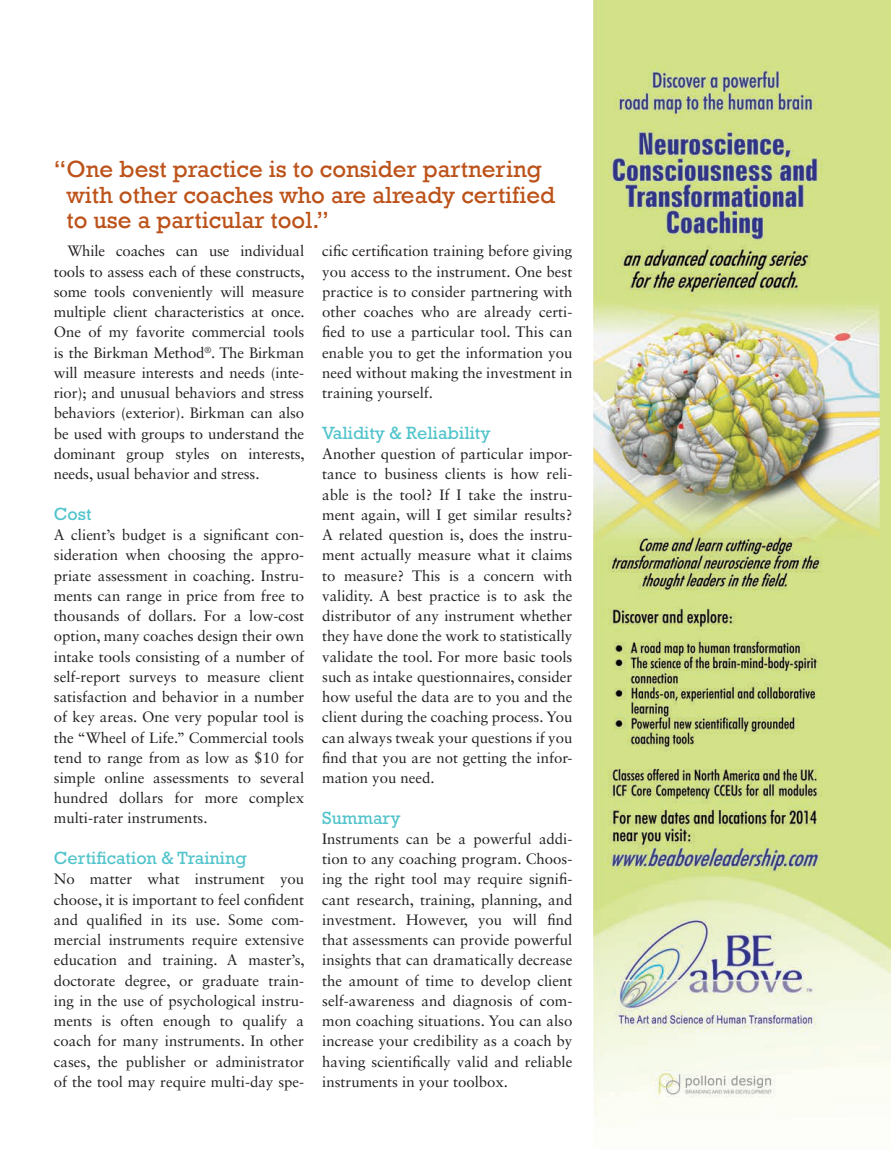
<style>
.page{position:relative;width:891px;height:1161px;background:#fff}
.page>*{position:absolute;margin:0;border:0;box-sizing:border-box;transform-origin:0 0}
.t1{font:24px/25.5px "Rockwell";color:#bc5219}
.t2{font:18px "Rockwell Std";color:#52c4cb}
.t3{font:15px/20.2px "Sabon LT Std";color:#231f20;text-align:justify}
.s1{font-family:"Minion Pro"}
</style>
<div class="page">
<img style="left:593px;top:0;width:298px;height:1115px">
<h1 class="t1" style="left:66px;top:157px;width:490px;text-indent:-13px">“One best practice is to consider partnering with other coaches who are already certified to use a particular tool.”</h1>
<p class="t3" style="left:54px;top:241px;width:252px;text-indent:14px">While coaches can use individual tools to assess each of these constructs, some tools conveniently will measure multiple client characteristics at once.<br>One of my favorite commercial tools is the Birkman Method<sup>®</sup>. The Birkman will measure interests and needs (inte&shy;rior); and unusual behaviors and stress behaviors (exterior). Birkman can also be used with groups to understand the dominant group styles on interests, needs, usual behavior and stress.</p>
<p class="t2" style="left:54px;top:503px;width:39px">Cost</p>
<p class="t3" style="left:54px;top:524px;width:252px">A client’s budget is a significant con&shy;sideration when choosing the appro&shy;priate assessment in coaching. Instru&shy;ments can range in price from free to thousands of dollars. For a low-cost option, many coaches design their own intake tools consisting of a number of self-report surveys to measure client satisfaction and behavior in a number of key areas. One very popular tool is the “Wheel of Life.” Commercial tools tend to range from as low as $10 for simple online assessments to several hundred dollars for more complex multi-ra<span class="s1">t</span>er instruments.</p>
<p class="t2" style="left:54px;top:847px;width:194px">Certification &amp; Training</p>
<p class="t3" style="left:54px;top:869px;width:252px">No matter what instrument you choose, it is important to feel confident and qualified in its use. Some com&shy;mercial instruments require extensive education and training. A master’s, doctorate degree, or graduate train&shy;ing in the use of psychological instru&shy;ments is often enough to qualify a coach for many instruments. In other cases, the publisher or administrator of the tool may require multi-day spe-</p>
<p class="t3" style="left:322px;top:241px;width:252px">cific certification training before giving you access to the instrument. One best practice is to consider partnering with other coaches who are already certi&shy;fied to use a particular tool. This can enable you to get the information you need without making the investment in training yourself.</p>
<p class="t2" style="left:322px;top:422px;width:170px">Validity &amp; Reliability</p>
<p class="t3" style="left:322px;top:443px;width:252px">Another question of particular impor&shy;tance to business clients is how reli&shy;able is the tool? If I take the instru&shy;ment again, will I get similar results?<br>A related question is, does the instru&shy;ment actually measure what it claims to measure? This is a concern with validity. A best practice is to ask the distributor of any instrument whether they have done the work to statistically validate the tool. For more basic tools such as intake questionnaires, consider how useful the data are to you and the client during the coaching process. You can always tweak your questions if you find that you are not getting the infor&shy;mation you need.</p>
<p class="t2" style="left:322px;top:807px;width:80px">Summary</p>
<p class="t3" style="left:322px;top:828px;width:252px">Instruments can be a powerful addi&shy;tion to any coaching program. Choos&shy;ing the right tool may require signifi&shy;cant research, training, planning, and investment. However, you will find that assessments can provide powerful insights that can dramatically decrease the amount of time to develop client self-awareness and diagnosis of com&shy;mon coaching situations. You can also increase your credibility as a coach by having scientifically valid and reliable instruments in your toolbox.</p>
</div>
